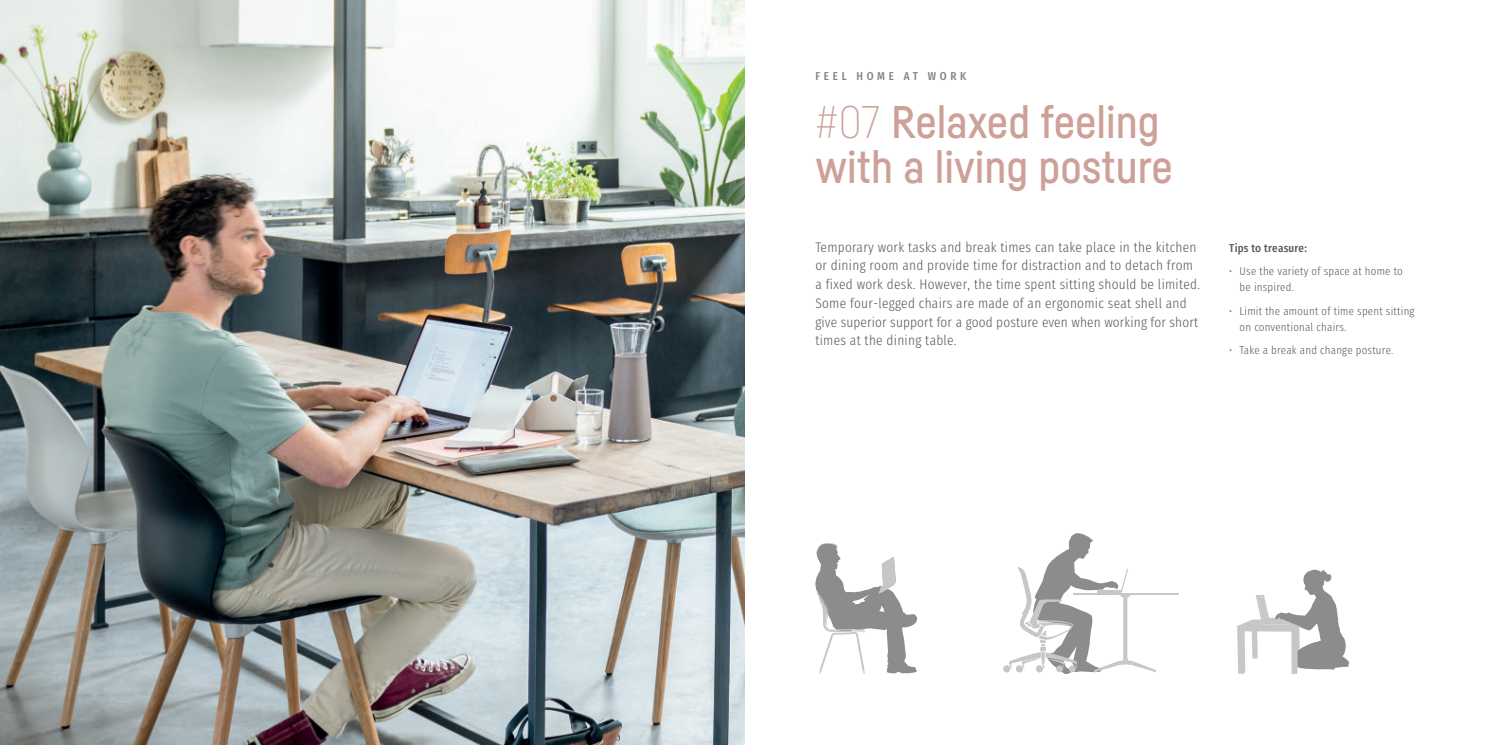
<style>
.page{position:relative;width:1489px;height:745px;background:#fff}
.page>*{position:absolute;margin:0;border:0;box-sizing:border-box;transform-origin:0 0}
.t1{font:500 45px/45px "Sedus Sans";color:#cda098}
.t2{font:300 13.75px/18.8px "Sedus Text Condensed";letter-spacing:.02em;color:#57585a}
.t3{font:300 11.25px/16.2px "Sedus Text Condensed";letter-spacing:.02em;color:#57585a}
.t4{font:700 11.25px "Sedus Text Condensed";letter-spacing:.02em;color:#57585a}
.t5{font:700 11.25px "Sedus Text Condensed";letter-spacing:.33em;color:#808285}
.s1{font-weight:100}
</style>
<div class="page">
<img style="left:0;top:0;width:744px;height:744px">
<hr style="left:1073px;top:592px;width:105px;height:2px;background:#c8c6c6">
<div style="left:1003px;top:665px;width:7px;height:7px;background:#c8c6c6;border-radius:50%"></div>
<svg style="left:1237px;top:569px;width:112px;height:104px"></svg>
<svg style="left:815px;top:543px;width:102px;height:130px"></svg>
<svg style="left:1009px;top:533px;width:146px;height:141px"></svg>
<p class="t5" style="left:815px;top:65px;width:152px">FEEL HOME AT WORK</p>
<h1 class="t1" style="left:815px;top:99px;width:359px"><span class="s1">#07</span> Relaxed feeling with a living posture</h1>
<p class="t2" style="left:815px;top:236px;width:386px">Temporary work tasks and break times can take place in the kitchen or dining room and provide time for distraction and to detach from a fixed work desk. However, the time spent sitting should be limited.<br>Some four-legged chairs are made of an ergonomic seat shell and give superior support for a good posture even when working for short times at the dining table.</p>
<p class="t4" style="left:1228px;top:237px;width:79px">Tips to treasure:</p>
<p class="t3" style="left:1239px;top:262px;width:165px;text-indent:-11px">• Use the variety of space at home to be inspired.</p>
<p class="t3" style="left:1239px;top:301px;width:176px;text-indent:-11px">• Limit the amount of time spent sitting on conventional chairs.</p>
<p class="t3" style="left:1228px;top:341px;width:166px">• Take a break and change posture.</p>
</div>
